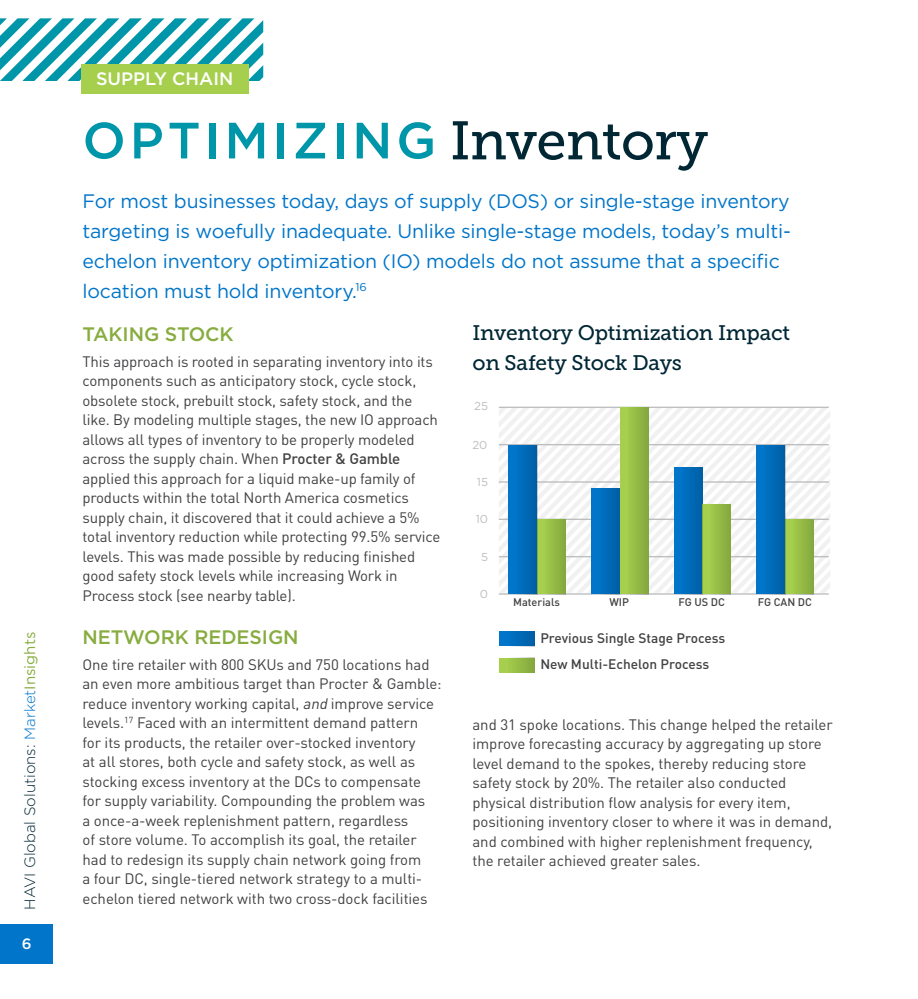
<style>
.page{position:relative;width:918px;height:999px;background:#fff}
.page>*{position:absolute;margin:0;border:0;box-sizing:border-box;transform-origin:0 0}
.t1{font:500 51px "Gotham";letter-spacing:.075em;color:#0096a9}
.t2{font:21px/30px "Museo Slab 500";letter-spacing:-.01em;color:#012735}
.t3{font:19.5px/30px "Gotham";letter-spacing:-.01em;color:#0075c9}
.t4{font:500 19.5px "Gotham";letter-spacing:-.005em;color:#87ac3f}
.t5{font:500 18px "Gotham";color:#fff}
.t6{font:15px/19.5px "DINOT";letter-spacing:-.01em;color:#414042}
.t7{font:300 15px "Gotham";color:#012735}
.t8{font:500 15px "Gotham";color:#fff}
.t9{font:500 13.65px "DINOT";color:#414042}
.t10{font:11.55px "Gotham";color:#bcbec0}
.t11{font:500 10.95px "DINOT";color:#414042}
.s1{color:#0075c9}
.s2{font-weight:400;color:#87ac3f}
.s3{font-family:"Museo Slab 500";font-weight:400;font-size:54px;color:#012735}
.s4{font-weight:500}
.s5{font-style:italic}
</style>
<div class="page">
<div style="left:0;top:924px;width:53px;height:40px;background:#0075c9"></div>
<svg style="left:0;top:18px;width:263px;height:63px"></svg>
<div style="left:81px;top:64px;width:167px;height:29px;background:#a5cf4d"></div>
<svg style="left:499px;top:408px;width:331px;height:185px"></svg>
<hr style="left:499px;top:407px;width:330px;height:1px;background:#bcbec0">
<hr style="left:499px;top:444px;width:330px;height:1px;background:#bcbec0">
<hr style="left:499px;top:481px;width:330px;height:2px;background:#bcbec0">
<hr style="left:499px;top:519px;width:330px;height:1px;background:#bcbec0">
<hr style="left:499px;top:556px;width:330px;height:1px;background:#bcbec0">
<hr style="left:499px;top:593px;width:330px;height:2px;background:#bcbec0">
<div style="left:509px;top:445px;width:28px;height:149px;background:linear-gradient(to right,#0079d0,#005fa6)"></div>
<svg style="left:537px;top:519px;width:29px;height:75px;background:#96bd46"></svg>
<svg style="left:591px;top:488px;width:29px;height:106px;background:#006bb9"></svg>
<div style="left:620px;top:407px;width:28px;height:187px;background:linear-gradient(to right,#abd64f,#87aa3f)"></div>
<div style="left:674px;top:468px;width:28px;height:126px;background:linear-gradient(to right,#0079d0,#0060a7)"></div>
<svg style="left:702px;top:504px;width:29px;height:90px;background:#96bd46"></svg>
<svg style="left:756px;top:445px;width:29px;height:149px;background:#006bba"></svg>
<svg style="left:785px;top:519px;width:29px;height:75px;background:#96bd46"></svg>
<svg style="left:499px;top:631px;width:36px;height:15px"></svg>
<svg style="left:499px;top:658px;width:36px;height:15px"></svg>
<p class="t7" style="left:22px;top:910px;width:279px;rotate:-90deg">HAVI Global Solutions: <span class="s1">Market</span><span class="s2">Insights</span></p>
<p class="t8" style="left:22px;top:935px;width:11px">6</p>
<p class="t5" style="left:96px;top:68px;width:139px">SUPPLY CHAIN</p>
<h1 class="t1" style="left:82px;top:111px;width:627px">OPTIMIZING <span class="s3">Inventory</span></h1>
<p class="t3" style="left:82px;top:185px;width:710px">For most businesses today, days of supply (DOS) or single-stage inventory targeting is woefully inadequate. Unlike single-stage models, today’s multi&shy;echelon inventory optimization (IO) models do not assume that a specific location must hold inventory.<sup>16</sup></p>
<h3 class="t4" style="left:82px;top:323px;width:153px">TAKING STOCK</h3>
<p class="t6" style="left:82px;top:351px;width:359px">This approach is rooted in separating inventory into its components such as anticipatory stock, cycle stock, obsolete stock, prebuilt stock, safety stock, and the like. By modeling multiple stages, the new IO approach allows all types of inventory to be properly modeled across the supply chain. When <span class="s4">Procter &amp; Gamble </span>applied this approach for a liquid make-up family of products within the total North America cosmetics supply chain, it discovered that it could achieve a 5% total inventory reduction while protecting 99.5% service levels. This was made possible by reducing finished good safety stock levels while increasing Work in Process stock (see nearby table).</p>
<h3 class="t4" style="left:82px;top:626px;width:218px">NETWORK REDESIGN</h3>
<p class="t6" style="left:82px;top:654px;width:361px">One tire retailer with 800 SKUs and 750 locations had an even more ambitious target than Procter &amp; Gamble: reduce inventory working capital, <span class="s5">and</span> improve service levels.<sup>17</sup> Faced with an intermittent demand pattern<br>for its products, the retailer over-stocked inventory<br>at all stores, both cycle and safety stock, as well as stocking excess inventory at the DCs to compensate for supply variability. Compounding the problem was<br>a once-a-week replenishment pattern, regardless<br>of store volume. To accomplish its goal, the retailer had to redesign its supply chain network going from<br>a four DC, single-tiered network strategy to a multi&shy;echelon tiered network with two cross-dock facilities</p>
<h2 class="t2" style="left:472px;top:318px;width:319px">Inventory Optimization Impact on Safety Stock Days</h2>
<p class="t10" style="left:474px;top:400px;width:15px">25</p>
<p class="t10" style="left:472px;top:438px;width:17px">20</p>
<p class="t10" style="left:477px;top:476px;width:13px">15</p>
<p class="t10" style="left:476px;top:513px;width:14px">10</p>
<p class="t10" style="left:481px;top:550px;width:9px">5</p>
<p class="t10" style="left:480px;top:588px;width:10px">0</p>
<p class="t11" style="left:609px;top:595px;width:21px">WIP</p>
<p class="t11" style="left:679px;top:595px;width:48px">FG US DC</p>
<p class="t11" style="left:758px;top:595px;width:56px">FG CAN DC</p>
<p class="t11" style="left:513px;top:595px;width:48px">Materials</p>
<p class="t9" style="left:540px;top:628px;width:187px">Previous Single Stage Process</p>
<p class="t9" style="left:540px;top:655px;width:170px">New Multi-Echelon Process</p>
<p class="t6" style="left:472px;top:714px;width:362px">and 31 spoke locations. This change helped the retailer improve forecasting accuracy by aggregating up store level demand to the spokes, thereby reducing store safety stock by 20%. The retailer also conducted physical distribution flow analysis for every item, positioning inventory closer to where it was in demand, and combined with higher replenishment frequency, the retailer achieved greater sales.</p>
</div>
